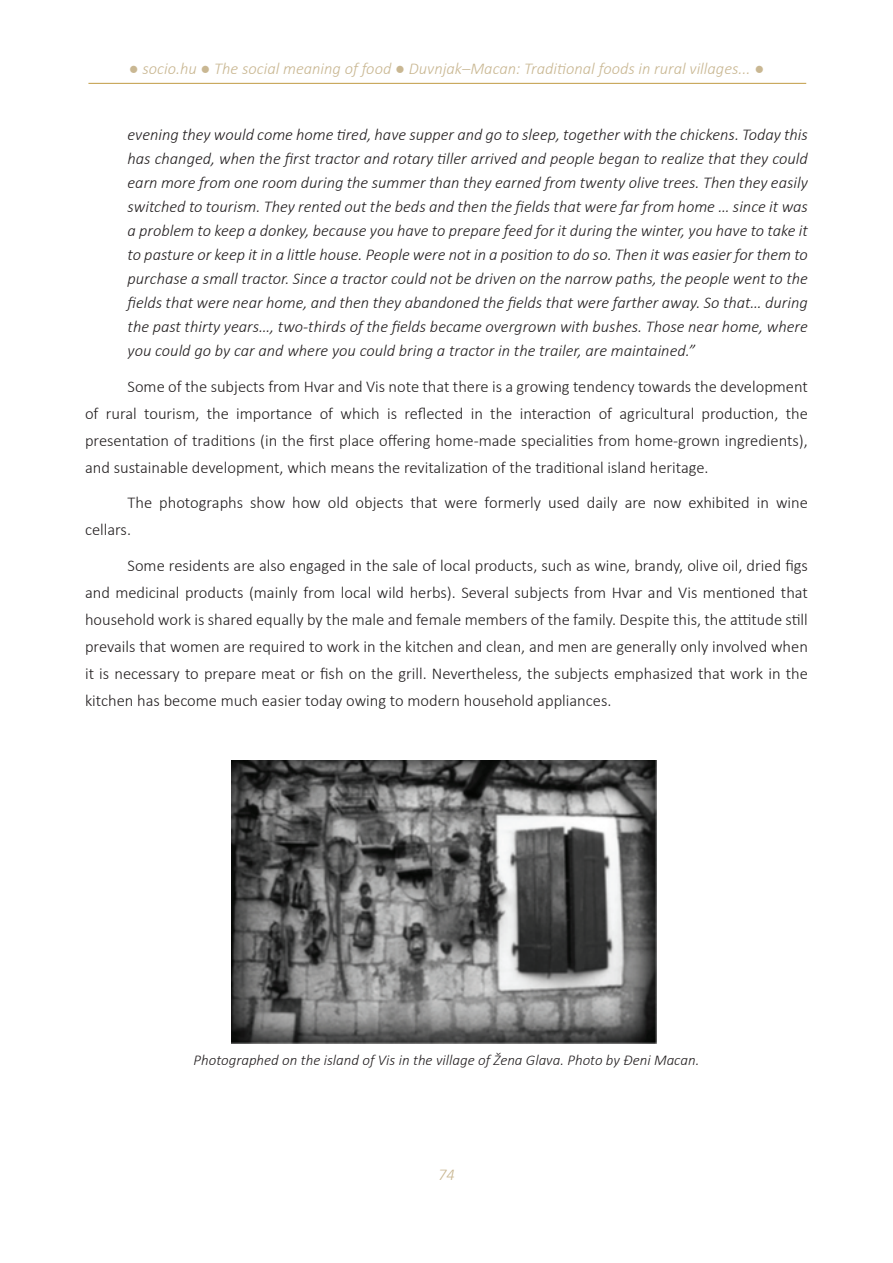
<style>
.page{position:relative;width:893px;height:1263px;background:#fff}
.page>*{position:absolute;margin:0;border:0;box-sizing:border-box;transform-origin:0 0}
.t1{font:300 16.5px/27px "Calibri";color:#231f20;text-align:justify}
.t2{font:italic 300 16.5px/24px "Calibri";color:#231f20;text-align:justify}
.t3{font:italic 300 16.5px "Calibri";color:#c9b792}
.t4{font:italic 300 15px "Calibri";color:#231f20}
</style>
<div class="page">
<hr style="left:88px;top:83px;width:718px;height:1px;background:#c19c44">
<img style="left:231px;top:761px;width:425px;height:282px">
<p class="t3" style="left:129px;top:58px;width:637px">● socio.hu ● The social meaning of food ● Duvnjak–Macan: Traditional foods in rural villages... ●</p>
<p class="t2" style="left:128px;top:122px;width:682px">evening they would come home tired, have supper and go to sleep, together with the chickens. Today this has changed, when the first tractor and rotary tiller arrived and people began to realize that they could earn more from one room during the summer than they earned from twenty olive trees. Then they easily switched to tourism. They rented out the beds and then the fields that were far from home … since it was a problem to keep a donkey, because you have to prepare feed for it during the winter, you have to take it to pasture or keep it in a little house. People were not in a position to do so. Then it was easier for them to purchase a small tractor. Since a tractor could not be driven on the narrow paths, the people went to the fields that were near home, and then they abandoned the fields that were farther away. So that… during the past thirty years…, two-thirds of the fields became overgrown with bushes. Those near home, where you could go by car and where you could bring a tractor in the trailer, are maintained.”</p>
<p class="t1" style="left:85px;top:372px;width:724px;text-indent:43px">Some of the subjects from Hvar and Vis note that there is a growing tendency towards the development of rural tourism, the importance of which is reflected in the interaction of agricultural production, the presentation of traditions (in the first place offering home-made specialities from home-grown ingredients), and sustainable development, which means the revitalization of the traditional island heritage.</p>
<p class="t1" style="left:85px;top:489px;width:724px;text-indent:43px">The photographs show how old objects that were formerly used daily are now exhibited in wine cellars.</p>
<p class="t1" style="left:85px;top:551px;width:724px;text-indent:43px">Some residents are also engaged in the sale of local products, such as wine, brandy, olive oil, dried figs and medicinal products (mainly from local wild herbs). Several subjects from Hvar and Vis mentioned that household work is shared equally by the male and female members of the family. Despite this, the attitude still prevails that women are required to work in the kitchen and clean, and men are generally only involved when it is necessary to prepare meat or fish on the grill. Nevertheless, the subjects emphasized that work in the kitchen has become much easier today owing to modern household appliances.</p>
<p class="t4" style="left:194px;top:1051px;width:507px">Photographed on the island of Vis in the village of Žena Glava. Photo by Đeni Macan.</p>
<p class="t3" style="left:438px;top:1165px;width:18px">74</p>
</div>
